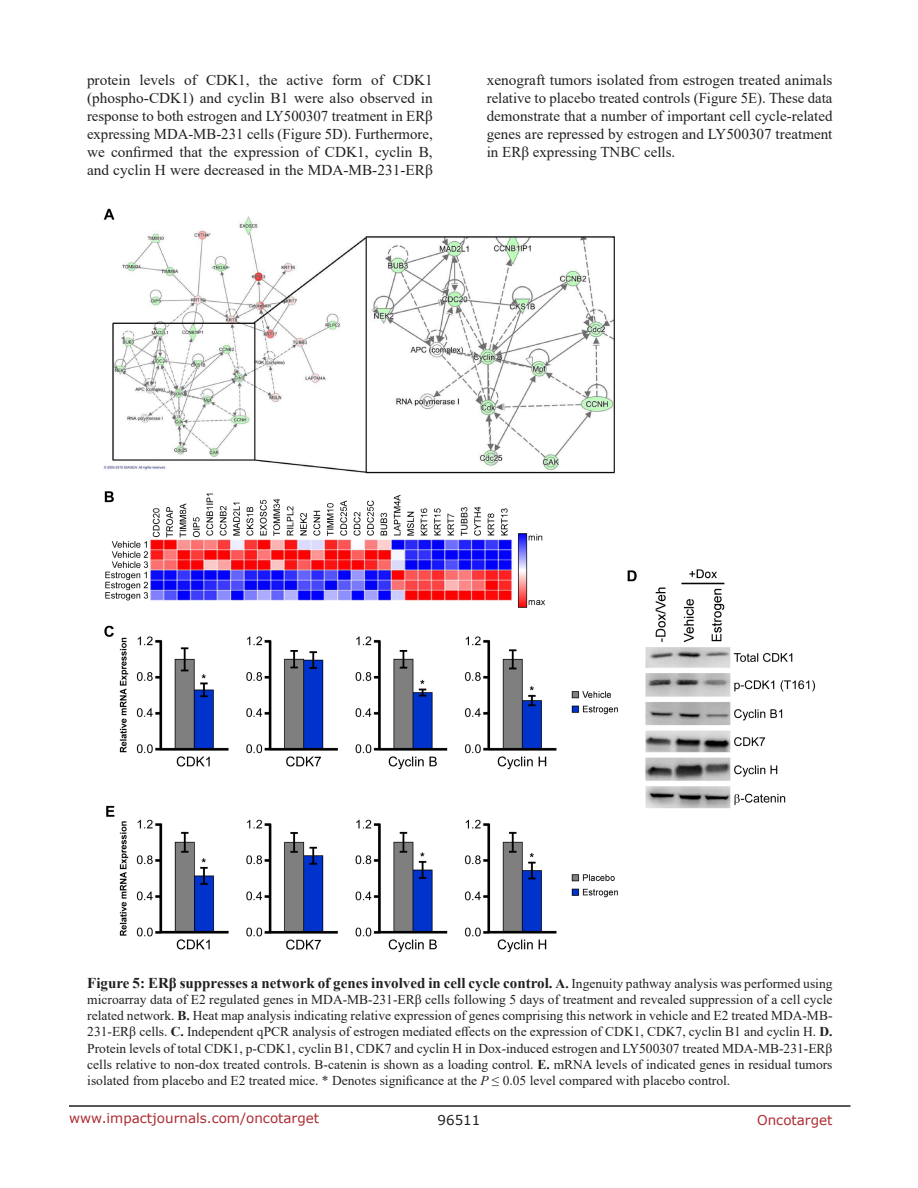
<style>
.page{position:relative;width:918px;height:1188px;background:#fff}
.page>*{position:absolute;margin:0;border:0;box-sizing:border-box;transform-origin:0 0}
.BodyText{font:15px/18px "Times New Roman";color:#221f22;text-align:justify}
.FigureText{font:700 15px "Times New Roman";color:#221f22}
.FigureText-2{font:13.5px/16.2px "Times New Roman";color:#221f22;text-align:justify}
.t1{font:13.5px "Verdana";color:#ac2b31}
.t2{font:13.5px "Verdana";color:#221f22}
.s1{font-size:13.5px}
.s2{font-weight:400;font-size:13.5px}
.s3{font-weight:700}
.s4{font-style:italic}
</style>
<div class="page">
<hr style="left:69px;top:1105px;width:781px;height:2px;background:#231f20">
<img style="left:104px;top:208px;width:711px;height:745px">
<p class="BodyText" style="left:87px;top:71px;width:347px">protein levels of CDK1, the active form of CDK1 (phospho-CDK1) and cyclin B1 were also observed in response to both estrogen and LY500307 treatment in ERβ expressing MDA-MB-231 cells (Figure 5D). Furthermore, we confirmed that the expression of CDK1, cyclin B, and cyclin H were decreased in the MDA-MB-231-ERβ</p>
<p class="BodyText" style="left:487px;top:71px;width:347px">xenograft tumors isolated from estrogen treated animals relative to placebo treated controls (Figure 5E). These data demonstrate that a number of important cell cycle-related genes are repressed by estrogen and LY500307 treatment in ERβ expressing TNBC cells.</p>
<p class="FigureText" style="left:87px;top:972px;width:747px">Figure 5: ERβ suppresses a network of genes involved in cell cycle control. <span class="s1">A.</span> <span class="s2">Ingenuity pathway analysis was performed using</span></p>
<p class="FigureText-2" style="left:87px;top:991px;width:747px">microarray data of E2 regulated genes in MDA-MB-231-ERβ cells following 5 days of treatment and revealed suppression of a cell cycle related network. <span class="s3">B.</span> Heat map analysis indicating relative expression of genes comprising this network in vehicle and E2 treated MDA-MB-231-ERβ cells. <span class="s3">C.</span> Independent qPCR analysis of estrogen mediated effects on the expression of CDK1, CDK7, cyclin B1 and cyclin H. <span class="s3">D.<br></span>Protein levels of total CDK1, p-CDK1, cyclin B1, CDK7 and cyclin H in Dox-induced estrogen and LY500307 treated MDA-MB-231-ERβ cells relative to non-dox treated controls. B-catenin is shown as a loading control. <span class="s3">E.</span> mRNA levels of indicated genes in residual tumors isolated from placebo and E2 treated mice. * Denotes significance at the <span class="s4">P</span> ≤ 0.05 level compared with placebo control.</p>
<p class="t1" style="left:69px;top:1109px;width:252px">www.impactjournals.com/oncotarget</p>
<p class="t2" style="left:438px;top:1111px;width:44px">96511</p>
<p class="t1" style="left:757px;top:1111px;width:77px">Oncotarget</p>
</div>
